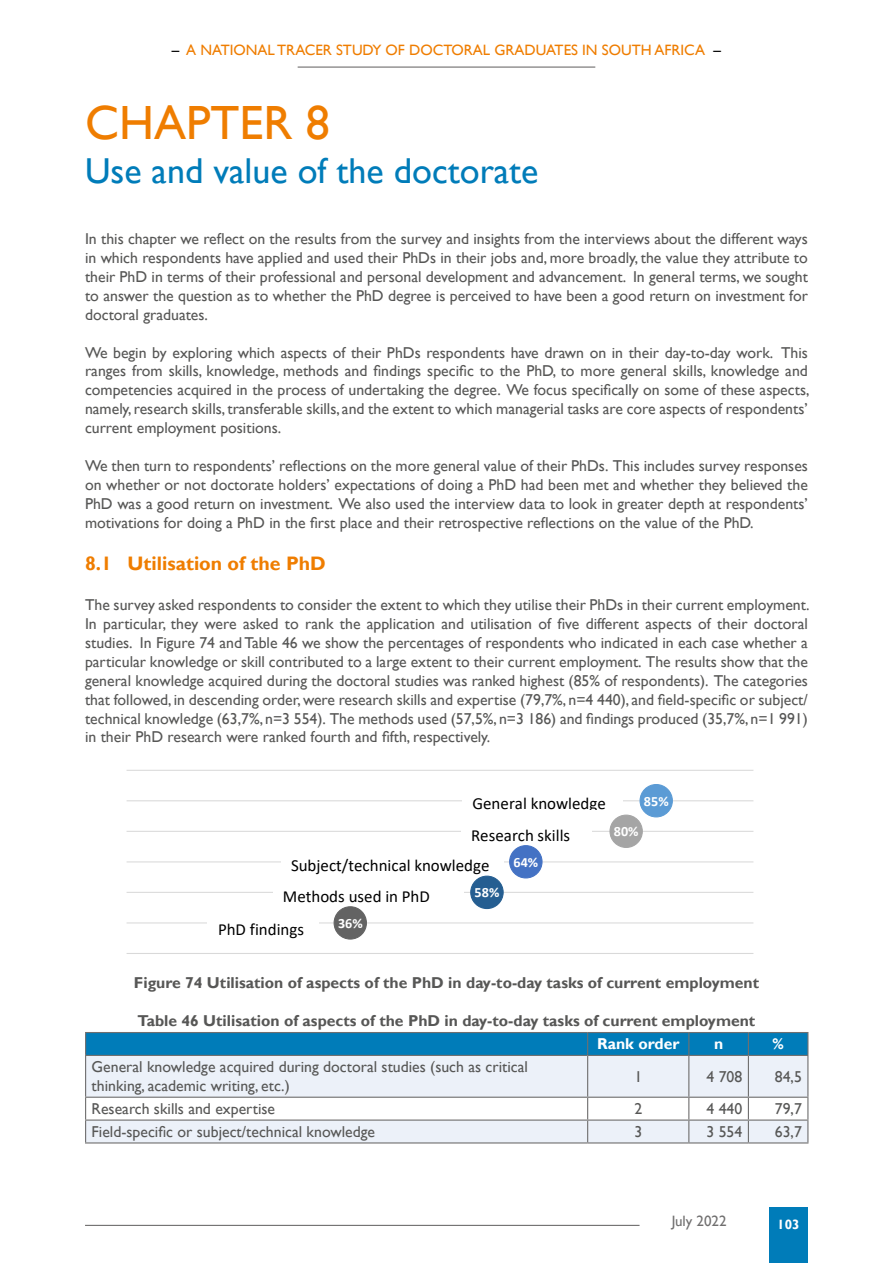
<style>
.page{position:relative;width:893px;height:1263px;background:#fff}
.page>*{position:absolute;margin:0;border:0;box-sizing:border-box;transform-origin:0 0}
.t1{font:48px "Gill Sans";color:#ef7d00}
.t2{font:36px "Gill Sans";color:#007cb9}
.t3{font:700 19.5px "Gill Sans";color:#ef7d00}
.t4{font:16.95px "Calibri";color:#000}
.t5{font:15.75px/18.9px "Gill Sans";color:#575756;text-align:justify}
.t6{font:700 15.75px "Gill Sans";color:#575756}
.t7{font:700 15.75px "Gill Sans";color:#fff}
.t8{font:15px "Gill Sans";color:#ef7d00}
.t9{font:15px "Gill Sans";color:#706f6f}
.t10{font:700 14.1px "Calibri";color:#fff}
.t11{font:700 13.5px "Gill Sans";color:#fff}
.s1{color:#000}
</style>
<div class="page">
<div style="left:769px;top:1208px;width:39px;height:55px;background:#007cb9"></div>
<hr style="left:298px;top:67px;width:297px;height:1px;background:#706f6f">
<hr style="left:85px;top:1225px;width:554px;height:1px;background:#706f6f">
<svg style="left:86px;top:1056px;width:721px;height:86px;fill:#ecf1f9"></svg>
<svg style="left:85px;top:1032px;width:723px;height:23px;background:#067bb4"></svg>
<hr style="left:85px;top:1055px;width:503px;height:1px;background:#706f6f">
<hr style="left:85px;top:1056px;width:1px;height:41px;background:#706f6f">
<hr style="left:588px;top:1055px;width:101px;height:1px;background:#706f6f">
<hr style="left:587px;top:1056px;width:1px;height:41px;background:#706f6f">
<hr style="left:689px;top:1055px;width:59px;height:1px;background:#706f6f">
<hr style="left:688px;top:1056px;width:1px;height:41px;background:#706f6f">
<hr style="left:748px;top:1055px;width:60px;height:1px;background:#706f6f">
<hr style="left:748px;top:1056px;width:1px;height:41px;background:#706f6f">
<hr style="left:807px;top:1056px;width:1px;height:41px;background:#706f6f">
<hr style="left:85px;top:1097px;width:503px;height:1px;background:#706f6f">
<hr style="left:588px;top:1097px;width:101px;height:1px;background:#706f6f">
<hr style="left:689px;top:1097px;width:59px;height:1px;background:#706f6f">
<hr style="left:748px;top:1097px;width:60px;height:1px;background:#706f6f">
<hr style="left:85px;top:1119px;width:503px;height:2px;background:#706f6f">
<svg style="left:85px;top:1098px;width:1px;height:44px"></svg>
<hr style="left:588px;top:1119px;width:101px;height:2px;background:#706f6f">
<svg style="left:587px;top:1098px;width:1px;height:44px"></svg>
<hr style="left:689px;top:1119px;width:59px;height:2px;background:#706f6f">
<svg style="left:688px;top:1098px;width:1px;height:44px"></svg>
<hr style="left:748px;top:1119px;width:60px;height:2px;background:#706f6f">
<svg style="left:748px;top:1098px;width:1px;height:44px"></svg>
<svg style="left:807px;top:1098px;width:1px;height:44px"></svg>
<hr style="left:85px;top:1142px;width:503px;height:1px;background:#706f6f">
<hr style="left:588px;top:1142px;width:101px;height:1px;background:#706f6f">
<hr style="left:689px;top:1142px;width:59px;height:1px;background:#706f6f">
<hr style="left:748px;top:1142px;width:60px;height:1px;background:#706f6f">
<hr style="left:127px;top:953px;width:626px;height:1px;background:#d9d9d9">
<hr style="left:127px;top:922px;width:626px;height:1px;background:#d9d9d9">
<hr style="left:127px;top:892px;width:626px;height:1px;background:#d9d9d9">
<hr style="left:127px;top:861px;width:626px;height:1px;background:#d9d9d9">
<hr style="left:127px;top:831px;width:626px;height:1px;background:#d9d9d9">
<hr style="left:127px;top:800px;width:626px;height:1px;background:#d9d9d9">
<hr style="left:127px;top:770px;width:626px;height:1px;background:#d9d9d9">
<div style="left:640px;top:784px;width:32px;height:33px;background:#5b9bd5;border-radius:50%"></div>
<div style="left:639px;top:784px;width:34px;height:33px;border:1px solid #5b9bd5;border-radius:50%"></div>
<div style="left:610px;top:815px;width:32px;height:32px;background:#a5a5a5;border-radius:50%"></div>
<div style="left:609px;top:814px;width:34px;height:34px;border:1px solid #a5a5a5;border-radius:50%"></div>
<div style="left:510px;top:846px;width:32px;height:32px;background:#4472c4;border-radius:50%"></div>
<div style="left:509px;top:845px;width:34px;height:33px;border:1px solid #4472c4;border-radius:50%"></div>
<div style="left:471px;top:876px;width:32px;height:32px;background:#255e91;border-radius:50%"></div>
<div style="left:470px;top:876px;width:34px;height:33px;border:1px solid #255e91;border-radius:50%"></div>
<div style="left:334px;top:907px;width:32px;height:32px;background:#636363;border-radius:50%"></div>
<div style="left:334px;top:906px;width:33px;height:33px;border:1px solid #636363;border-radius:50%"></div>
<div style="left:462px;top:788px;width:161px;height:21px;background:#fff"></div>
<div style="left:461px;top:819px;width:130px;height:17px;background:#fff"></div>
<div style="left:281px;top:850px;width:222px;height:22px;background:#fff"></div>
<div style="left:273px;top:881px;width:191px;height:13px;background:#fff"></div>
<div style="left:208px;top:914px;width:111px;height:23px;background:#fff"></div>
<p class="t8" style="left:172px;top:41px;width:551px"><span class="s1">–</span> A NATIONAL TRACER STUDY OF DOCTORAL GRADUATES IN SOUTH AFRICA <span class="s1">–</span></p>
<h1 class="t1" style="left:85px;top:95px;width:246px">CHAPTER 8</h1>
<h2 class="t2" style="left:85px;top:150px;width:455px">Use and value of the doctorate</h2>
<p class="t5" style="left:85px;top:230px;width:724px">In this chapter we reflect on the results from the survey and insights from the interviews about the different ways in which respondents have applied and used their PhDs in their jobs and, more broadly, the value they attribute to their PhD in terms of their professional and personal development and advancement. In general terms, we sought to answer the question as to whether the PhD degree is perceived to have been a good return on investment for doctoral graduates.</p>
<p class="t5" style="left:85px;top:343px;width:726px">We begin by exploring which aspects of their PhDs respondents have drawn on in their day-to-day work. This ranges from skills, knowledge, methods and findings specific to the PhD, to more general skills, knowledge and competencies acquired in the process of undertaking the degree. We focus specifically on some of these aspects, namely, research skills, transferable skills, and the extent to which managerial tasks are core aspects of respondents’ current employment positions.</p>
<p class="t5" style="left:85px;top:456px;width:724px">We then turn to respondents’ reflections on the more general value of their PhDs. This includes survey responses on whether or not doctorate holders’ expectations of doing a PhD had been met and whether they believed the PhD was a good return on investment. We also used the interview data to look in greater depth at respondents’ motivations for doing a PhD in the first place and their retrospective reflections on the value of the PhD.</p>
<p class="t3" style="left:85px;top:552px;width:242px">8.1 Utilisation of the PhD</p>
<p class="t5" style="left:85px;top:596px;width:726px">The survey asked respondents to consider the extent to which they utilise their PhDs in their current employment.<br>In particular, they were asked to rank the application and utilisation of five different aspects of their doctoral studies. In Figure 74 and Table 46 we show the percentages of respondents who indicated in each case whether a particular knowledge or skill contributed to a large extent to their current employment. The results show that the general knowledge acquired during the doctoral studies was ranked highest (85% of respondents). The categories that followed, in descending order, were research skills and expertise (79,7%, n=4 440), and field-specific or subject/ technical knowledge (63,7%, n=3 554). The methods used (57,5%, n=3 186) and findings produced (35,7%, n=1 991) in their PhD research were ranked fourth and fifth, respectively.</p>
<p class="t4" style="left:473px;top:791px;width:135px">General knowledge</p>
<p class="t4" style="left:471px;top:823px;width:101px">Research skills</p>
<p class="t4" style="left:291px;top:853px;width:200px">Subject/technical knowledge</p>
<p class="t4" style="left:283px;top:885px;width:148px">Methods used in PhD</p>
<p class="t4" style="left:218px;top:918px;width:88px">PhD findings</p>
<p class="t10" style="left:513px;top:852px;width:26px">64%</p>
<p class="t10" style="left:475px;top:883px;width:26px">58%</p>
<p class="t10" style="left:338px;top:913px;width:26px">36%</p>
<p class="t10" style="left:644px;top:791px;width:26px">85%</p>
<p class="t10" style="left:614px;top:821px;width:26px">80%</p>
<p class="t6" style="left:134px;top:973px;width:627px">Figure 74 Utilisation of aspects of the PhD in day-to-day tasks of current employment</p>
<p class="t6" style="left:138px;top:1011px;width:619px">Table 46 Utilisation of aspects of the PhD in day-to-day tasks of current employment</p>
<p class="t7" style="left:597px;top:1034px;width:84px">Rank order</p>
<p class="t7" style="left:714px;top:1034px;width:11px">n</p>
<p class="t7" style="left:772px;top:1034px;width:13px">%</p>
<p class="t5" style="left:92px;top:1058px;width:438px">General knowledge acquired during doctoral studies (such as critical thinking, academic writing, etc.)</p>
<p class="t5" style="left:634px;top:1067px;width:9px">1</p>
<p class="t5" style="left:706px;top:1067px;width:37px">4 708</p>
<p class="t5" style="left:775px;top:1067px;width:29px">84,5</p>
<p class="t5" style="left:92px;top:1099px;width:185px">Research skills and expertise</p>
<p class="t5" style="left:634px;top:1099px;width:9px">2</p>
<p class="t5" style="left:706px;top:1099px;width:37px">4 440</p>
<p class="t5" style="left:775px;top:1099px;width:29px">79,7</p>
<p class="t5" style="left:92px;top:1122px;width:285px">Field-specific or subject/technical knowledge</p>
<p class="t5" style="left:634px;top:1122px;width:9px">3</p>
<p class="t5" style="left:706px;top:1122px;width:37px">3 554</p>
<p class="t5" style="left:775px;top:1122px;width:29px">63,7</p>
<p class="t9" style="left:672px;top:1212px;width:56px">July 2022</p>
<p class="t11" style="left:777px;top:1217px;width:24px">103</p>
</div>
